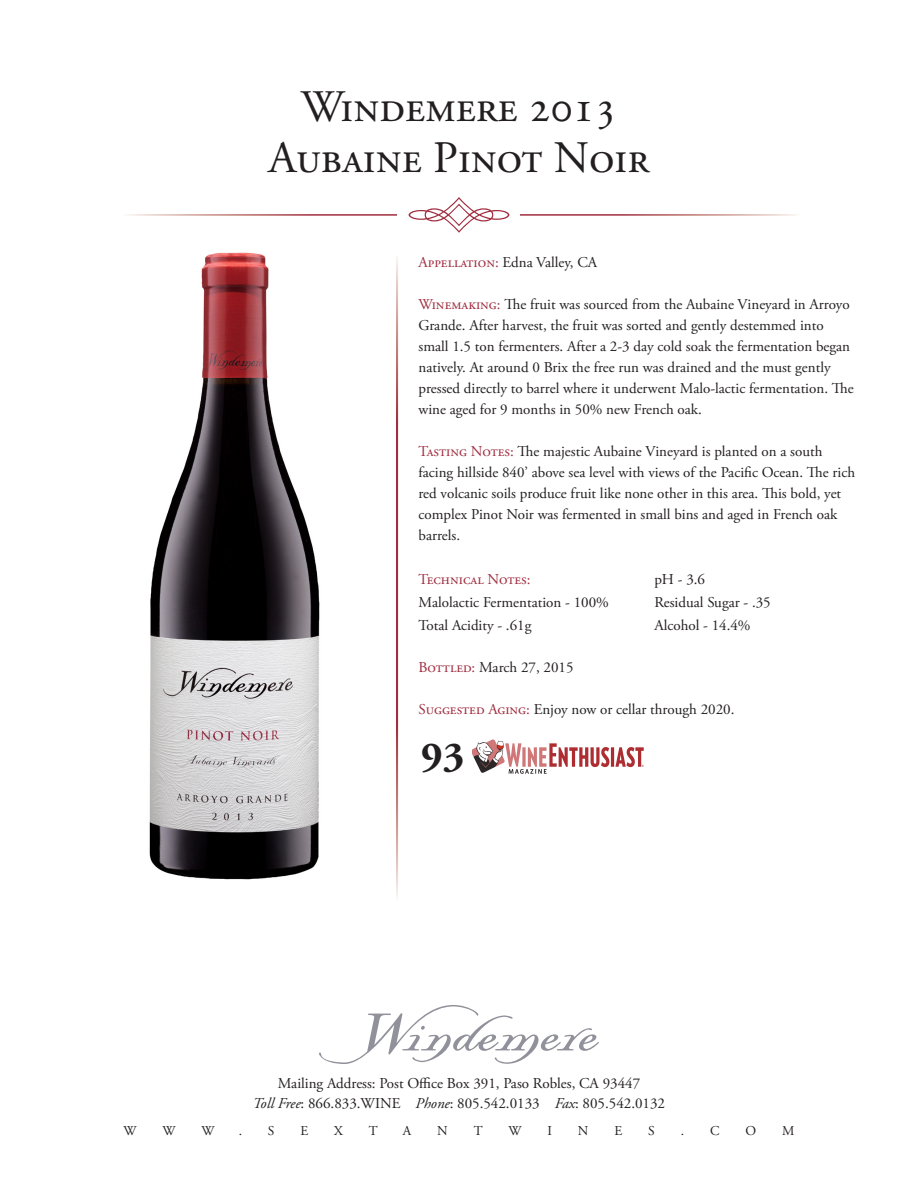
<style>
.page{position:relative;width:918px;height:1188px;background:#fff}
.page>*{position:absolute;margin:0;border:0;box-sizing:border-box;transform-origin:0 0}
.t1{font:45px "Adobe Garamond Pro";color:#231f20}
.t2{font:700 41.25px "Adobe Garamond Pro";color:#231f20}
.t3{font:15px/21px "Adobe Garamond Pro";color:#231f20}
.t4{font:15px "Adobe Garamond Pro";color:#a02c3e}
.t5{font:13.5px "Adobe Garamond Pro";color:#231f20}
.s1{color:#a02c3e}
.s2{font-style:italic}
</style>
<div class="page">
<svg style="left:409px;top:197px;width:100px;height:36px"></svg>
<svg style="left:319px;top:1005px;width:280px;height:59px"></svg>
<img style="left:149px;top:252px;width:171px;height:628px">
<img style="left:472px;top:739px;width:172px;height:35px">
<p class="t1" style="left:301px;top:79px;width:318px">Windemere 2013</p>
<p class="t1" style="left:269px;top:130px;width:382px">Aubaine Pinot Noir</p>
<p class="t3" style="left:418px;top:253px;width:180px"><span class="s1">Appellation:</span> Edna Valley, CA</p>
<p class="t3" style="left:418px;top:295px;width:437px"><span class="s1">Winemaking:</span> The fruit was sourced from the Aubaine Vineyard in Arroyo Grande. After harvest, the fruit was sorted and gently destemmed into small 1.5 ton fermenters. After a 2-3 day cold soak the fermentation began natively. At around 0 Brix the free run was drained and the must gently pressed directly to barrel where it underwent Malo-lactic fermentation. The wine aged for 9 months in 50% new French oak.</p>
<p class="t3" style="left:418px;top:442px;width:438px"><span class="s1">Tasting Notes:</span> The majestic Aubaine Vineyard is planted on a south facing hillside 840’ above sea level with views of the Pacific Ocean. The rich red volcanic soils produce fruit like none other in this area. This bold, yet complex Pinot Noir was fermented in small bins and aged in French oak barrels.</p>
<p class="t4" style="left:418px;top:570px;width:114px">Technical Notes:</p>
<p class="t3" style="left:654px;top:570px;width:52px">pH - 3.6</p>
<p class="t3" style="left:418px;top:592px;width:192px">Malolactic Fermentation - 100%</p>
<p class="t3" style="left:654px;top:592px;width:118px">Residual Sugar - .35</p>
<p class="t3" style="left:418px;top:615px;width:115px">Total Acidity - .61g</p>
<p class="t3" style="left:654px;top:615px;width:98px">Alcohol - 14.4%</p>
<p class="t3" style="left:418px;top:657px;width:157px"><span class="s1">Bottled:</span> March 27, 2015</p>
<p class="t3" style="left:418px;top:699px;width:317px"><span class="s1">Suggested Aging:</span> Enjoy now or cellar through 2020.</p>
<p class="t2" style="left:421px;top:733px;width:44px">93</p>
<p class="t3" style="left:253px;top:1074px;width:414px;line-height:19.5px;text-align:center">Mailing Address: Post Office Box 391, Paso Robles, CA 93447<br><span class="s2">Toll Free</span>: 866.833.WINE <span class="s2">Phone</span>: 805.542.0133 <span class="s2">Fax</span>: 805.542.0132</p>
<p class="t5" style="left:124px;top:1123px;width:14px">W</p>
<p class="t5" style="left:163px;top:1123px;width:14px">W</p>
<p class="t5" style="left:201px;top:1123px;width:14px">W</p>
<p class="t5" style="left:239px;top:1123px;width:5px">.</p>
<p class="t5" style="left:268px;top:1123px;width:8px">S</p>
<p class="t5" style="left:300px;top:1123px;width:9px">E</p>
<p class="t5" style="left:334px;top:1123px;width:10px">X</p>
<p class="t5" style="left:369px;top:1123px;width:10px">T</p>
<p class="t5" style="left:403px;top:1123px;width:10px">A</p>
<p class="t5" style="left:437px;top:1123px;width:12px">N</p>
<p class="t5" style="left:474px;top:1123px;width:10px">T</p>
<p class="t5" style="left:509px;top:1123px;width:14px">W</p>
<p class="t5" style="left:547px;top:1123px;width:6px">I</p>
<p class="t5" style="left:578px;top:1123px;width:12px">N</p>
<p class="t5" style="left:614px;top:1123px;width:9px">E</p>
<p class="t5" style="left:648px;top:1123px;width:8px">S</p>
<p class="t5" style="left:681px;top:1123px;width:5px">.</p>
<p class="t5" style="left:710px;top:1123px;width:11px">C</p>
<p class="t5" style="left:745px;top:1123px;width:12px">O</p>
<p class="t5" style="left:782px;top:1123px;width:14px">M</p>
</div>
